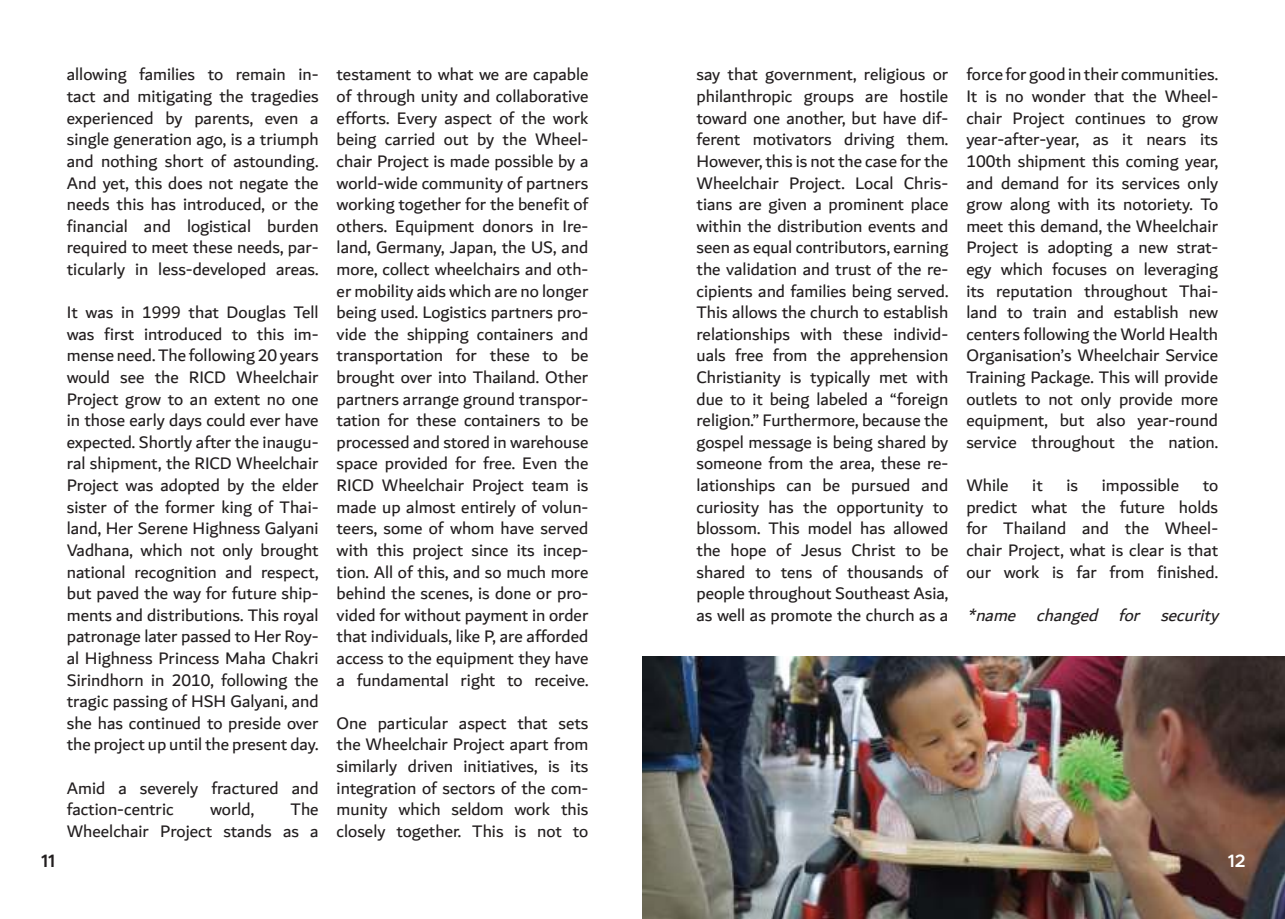
<style>
.page{position:relative;width:1285px;height:919px;background:#fff}
.page>*{position:absolute;margin:0;border:0;box-sizing:border-box;transform-origin:0 0}
.t1{font:18px/21.6px "Dubai";color:#221e1f;text-align:justify}
.t2{font:italic 18px "Dubai";color:#221e1f}
.t3{font:600 18px "Metropolis";color:#221e1f}
.t4{font:600 18px "Metropolis";color:#fff}
</style>
<div class="page">
<img style="left:642px;top:656px;width:642px;height:262px">
<p class="t1" style="left:67px;top:64px;width:253px">allowing families to remain in&shy;tact and mitigating the tragedies experienced by parents, even a single generation ago, is a triumph and nothing short of astounding.<br>And yet, this does not negate the needs this has introduced, or the financial and logistical burden required to meet these needs, par&shy;ticularly in less-developed areas.</p>
<p class="t1" style="left:67px;top:302px;width:253px">It was in 1999 that Douglas Tell was first introduced to this im&shy;mense need. The following 20 years would see the RICD Wheelchair Project grow to an extent no one in those early days could ever have expected. Shortly after the inaugu&shy;ral shipment, the RICD Wheelchair Project was adopted by the elder sister of the former king of Thai&shy;land, Her Serene Highness Galyani Vadhana, which not only brought national recognition and respect, but paved the way for future ship&shy;ments and distributions. This royal patronage later passed to Her Roy&shy;al Highness Princess Maha Chakri Sirindhorn in 2010, following the tragic passing of HSH Galyani, and she has continued to preside over the project up until the present day.</p>
<p class="t1" style="left:67px;top:777px;width:253px">Amid a severely fractured and faction-centric</p>
<p class="t1" style="left:67px;top:799px;width:253px;text-align:right">The<br>Wheelchair Project stands as a</p>
<p class="t1" style="left:210px;top:799px;width:46px">world,</p>
<p class="t1" style="left:336px;top:64px;width:253px">testament to what we are capable of through unity and collaborative efforts. Every aspect of the work being carried out by the Wheel&shy;chair Project is made possible by a world-wide community of partners working together for the benefit of others. Equipment donors in Ire&shy;land, Germany, Japan, the US, and more, collect wheelchairs and oth&shy;er mobility aids which are no longer being used. Logistics partners pro&shy;vide the shipping containers and transportation for these to be brought over into Thailand. Other partners arrange ground transpor&shy;tation for these containers to be processed and stored in warehouse space provided for free. Even the RICD Wheelchair Project team is made up almost entirely of volun&shy;teers, some of whom have served with this project since its incep&shy;tion. All of this, and so much more behind the scenes, is done or pro&shy;vided for without payment in order that individuals, like P, are afforded access to the equipment they have a fundamental right to receive.</p>
<p class="t1" style="left:336px;top:712px;width:253px">One particular aspect that sets the Wheelchair Project apart from similarly driven initiatives, is its integration of sectors of the com&shy;munity which seldom work this closely together. This is not to</p>
<p class="t1" style="left:696px;top:64px;width:253px">say that government, religious or philanthropic groups are hostile toward one another, but have dif&shy;ferent motivators driving them.<br>However, this is not the case for the Wheelchair Project. Local Chris&shy;tians are given a prominent place within the distribution events and seen as equal contributors, earning the validation and trust of the re&shy;cipients and families being served.<br>This allows the church to establish relationships with these individ&shy;uals free from the apprehension Christianity is typically met with due to it being labeled a “foreign religion.” Furthermore, because the gospel message is being shared by someone from the area, these re&shy;lationships can be pursued and curiosity has the opportunity to blossom. This model has allowed the hope of Jesus Christ to be shared to tens of thousands of people throughout Southeast Asia, as well as promote the church as a</p>
<p class="t1" style="left:966px;top:64px;width:253px">force for good in their communities.<br>It is no wonder that the Wheel&shy;chair Project continues to grow year-after-year, as it nears its 100th shipment this coming year, and demand for its services only grow along with its notoriety. To meet this demand, the Wheelchair Project is adopting a new strat&shy;egy which focuses on leveraging its reputation throughout Thai&shy;land to train and establish new centers following the World Health Organisation’s Wheelchair Service Training Package. This will provide outlets to not only provide more equipment, but also year-round service throughout the nation.</p>
<p class="t1" style="left:966px;top:475px;width:44px">While</p>
<p class="t1" style="left:1032px;top:475px;width:12px">it</p>
<p class="t1" style="left:1066px;top:475px;width:13px">is</p>
<p class="t1" style="left:1101px;top:475px;width:79px">impossible</p>
<p class="t1" style="left:966px;top:475px;width:253px;text-indent:236px">to predict what the future holds for Thailand and the Wheel&shy;chair Project, what is clear is that our work is far from finished.</p>
<p class="t2" style="left:966px;top:606px;width:253px">*name changed for security</p>
<p class="t3" style="left:41px;top:852px;width:16px">11</p>
<p class="t4" style="left:1227px;top:852px;width:19px">12</p>
</div>
